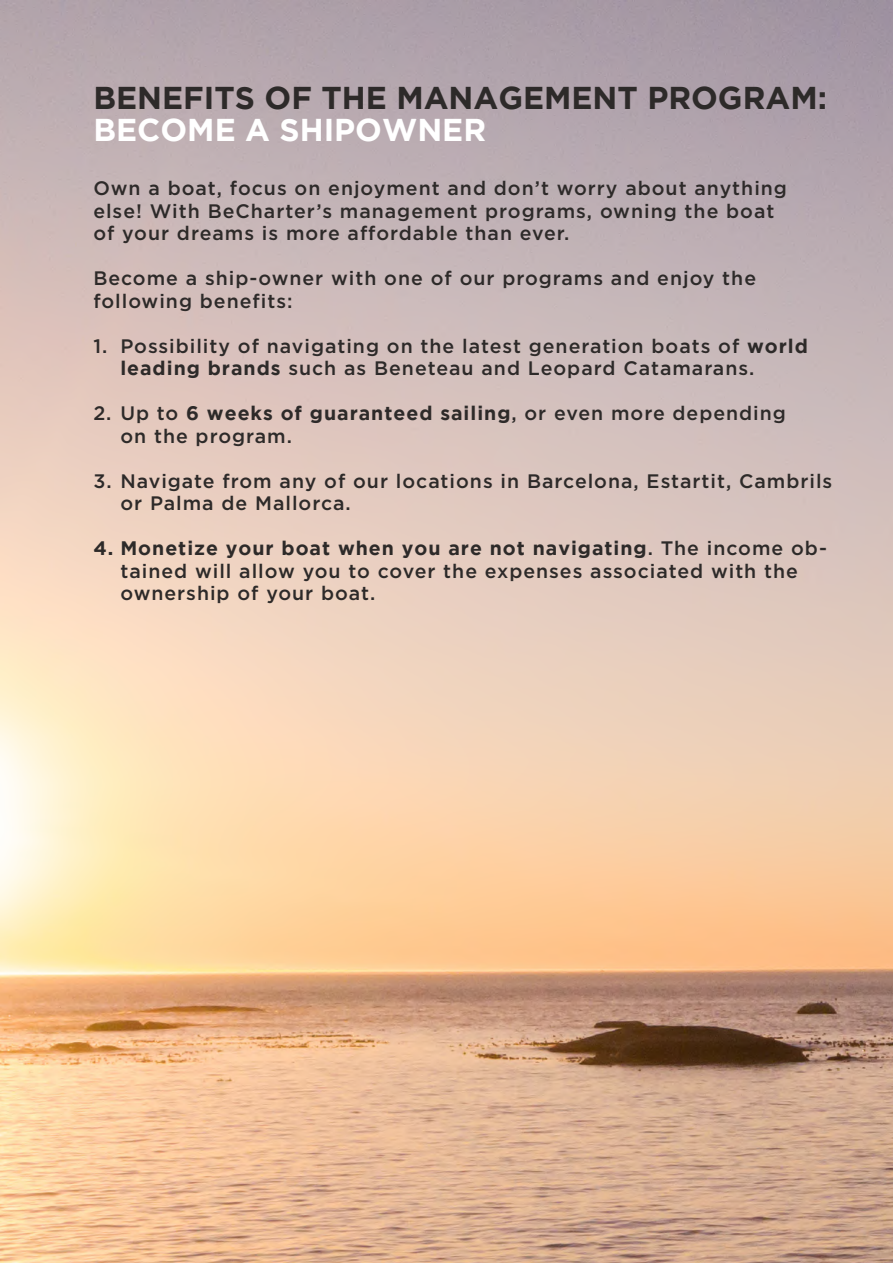
<style>
.page{position:relative;width:893px;height:1263px;background:#fff}
.page>*{position:absolute;margin:0;border:0;box-sizing:border-box;transform-origin:0 0}
.t1{font:700 31.5px "Gotham";color:#2d2a29}
.t2{font:700 31.5px "Gotham";color:#fff}
.t3{font:500 19.5px/22.5px "Gotham";letter-spacing:.05em;color:#2d2a29}
.s1{font-weight:700}
</style>
<div class="page">
<img style="left:0;top:0;width:893px;height:1263px">
<h1 class="t1" style="left:93px;top:80px;width:735px">BENEFITS OF THE MANAGEMENT PROGRAM:</h1>
<h1 class="t2" style="left:93px;top:111px;width:394px">BECOME A SHIPOWNER</h1>
<p class="t3" style="left:93px;top:177px;width:695px">Own a boat, focus on enjoyment and don’t worry about anything else! With BeCharter’s management programs, owning the boat of your dreams is more affordable than ever.</p>
<p class="t3" style="left:93px;top:267px;width:664px">Become a ship-owner with one of our programs and enjoy the following benefits:</p>
<p class="t3" style="left:120px;top:334px;width:689px;text-indent:-27px">1. Possibility of navigating on the latest generation boats of <span class="s1">world leading brands</span> such as Beneteau and Leopard Catamarans.</p>
<p class="t3" style="left:120px;top:402px;width:667px;text-indent:-27px">2. Up to <span class="s1">6 weeks of guaranteed sailing</span>, or even more depending on the program.</p>
<p class="t3" style="left:120px;top:469px;width:713px;text-indent:-27px">3. Navigate from any of our locations in Barcelona, Estartit, Cambrils or Palma de Mallorca.</p>
<p class="t3" style="left:120px;top:537px;width:708px;text-indent:-27px"><span class="s1">4. Monetize your boat when you are not navigating</span>. The income ob&shy;tained will allow you to cover the expenses associated with the ownership of your boat.</p>
</div>
